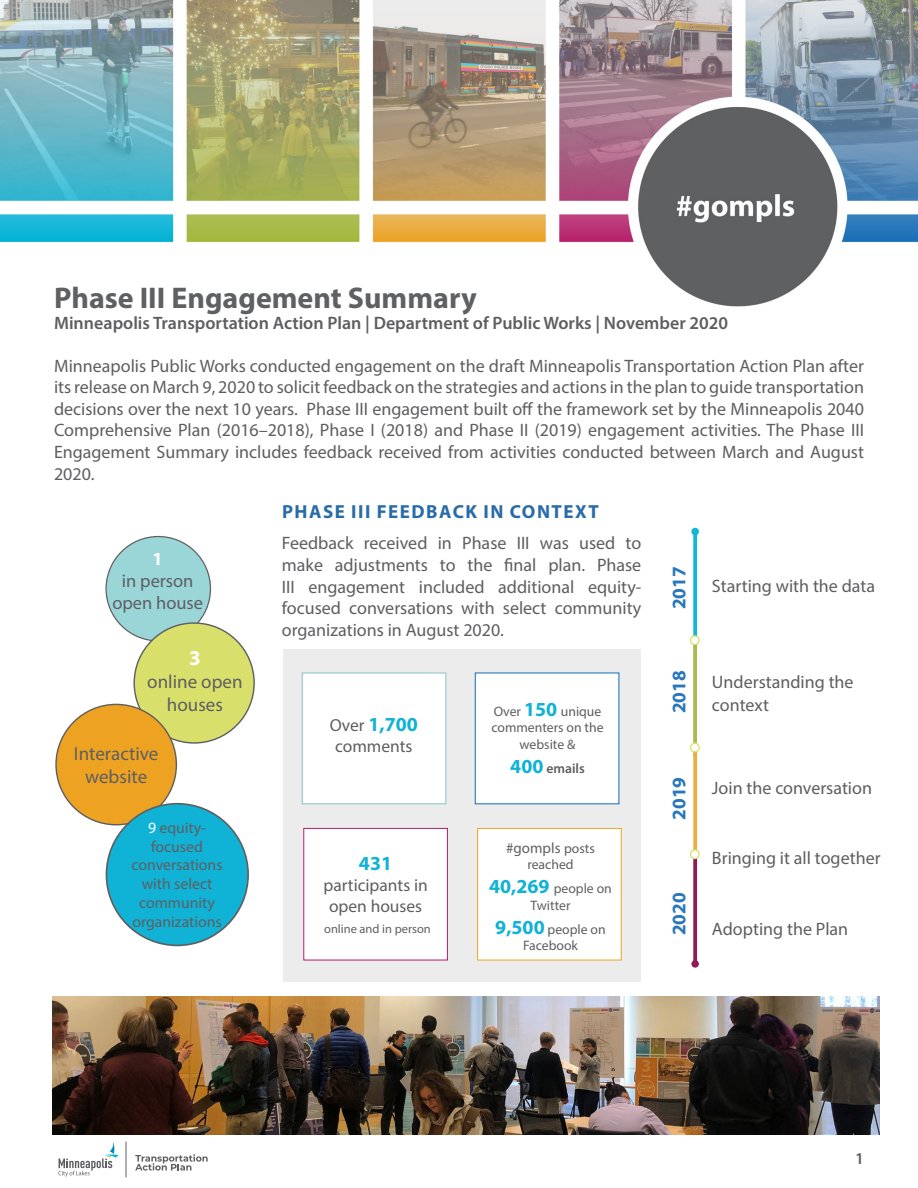
<style>
.page{position:relative;width:918px;height:1188px;background:#fff}
.page>*{position:absolute;margin:0;border:0;box-sizing:border-box;transform-origin:0 0}
.t1{font:700 30px "Myriad Pro";color:#5f6062}
.t2{font:700 21px "Myriad Pro";color:#fff}
.t3{font:700 19.95px "Myriad Pro";color:#10b2d6}
.t4{font:700 19.35px "Myriad Pro";color:#2877ba}
.t5{font:19.05px/22.8px "Myriad Pro";color:#5e5e61;text-align:center}
.t6{font:700 18.9px "Myriad Pro";letter-spacing:.08em;color:#296ba8}
.t7{font:18.3px/22px "Myriad Pro";color:#5e5e61;text-align:center}
.t8{font:700 18.3px "Myriad Pro";color:#fff}
.t9{font:18px/21.6px "Myriad Pro";color:#5e5e61;text-align:justify}
.t10{font:600 18px "Myriad Pro";color:#5e5e61}
.t11{font:17.4px/21.3px "Myriad Pro";color:#5e5e61;text-align:center}
.t12{font:600 16.5px "Myriad Pro";color:#5e5e61}
.t13{font:15.75px/18.9px "Myriad Pro";color:#5f5f62;text-align:center}
.t14{font:15px "Myriad Pro";color:#5f6062}
.t15{font:13.65px/16.5px "Myriad Pro";color:#5e5e61;text-align:center}
.t16{font:13.65px/24px "Myriad Pro";color:#5f6062;text-align:center}
.t17{font:600 13.65px "Myriad Pro";color:#5e5e61}
.t18{font:12.45px "Myriad Pro";color:#5f6062}
.s1{color:#fff}
.s2{font-weight:400;font-size:17.4px;color:#5e5e61}
.s3{font-weight:700;font-size:19.95px;color:#10b2d6}
.s4{font-size:13.65px;color:#5e5e61}
.s5{color:#5e5e61}
.s6{color:#5f6062}
</style>
<div class="page">
<img style="left:52px;top:996px;width:827px;height:138px">
<svg style="left:58px;top:1142px;width:61px;height:35px"></svg>
<hr style="left:126px;top:1142px;width:1px;height:35px;background:#5e5e61">
<svg style="left:135px;top:1154px;width:73px;height:17px"></svg>
<img style="left:0;top:0;width:918px;height:307px">
<div style="left:106px;top:537px;width:104px;height:104px;background:#9ad5d7;border-radius:50%"></div>
<div style="left:134px;top:623px;width:120px;height:120px;background:#d8e06b;border-radius:50%"></div>
<div style="left:56px;top:704px;width:120px;height:121px;background:#eda321;border-radius:50%"></div>
<svg style="left:693px;top:645px;width:4px;height:97px"></svg>
<svg style="left:693px;top:859px;width:4px;height:101px"></svg>
<div style="left:691px;top:960px;width:8px;height:8px;background:#8f1c57;border-radius:50%"></div>
<svg style="left:693px;top:742px;width:4px;height:107px"></svg>
<svg style="left:693px;top:535px;width:4px;height:100px"></svg>
<div style="left:691px;top:528px;width:8px;height:7px;background:#13b6d7;border-radius:50%"></div>
<div style="left:690px;top:849px;width:10px;height:10px;border:1px solid #d8e06b;border-radius:50%"></div>
<div style="left:690px;top:743px;width:9px;height:9px;background:#fff;border-radius:50%"></div>
<div style="left:690px;top:743px;width:10px;height:9px;border:1px solid #d8e06b;border-radius:50%"></div>
<div style="left:690px;top:635px;width:10px;height:10px;border:1px solid #d8e06b;border-radius:50%"></div>
<div style="left:106px;top:804px;width:142px;height:141px;background:#10b2d6;border-radius:50%"></div>
<div style="left:284px;top:650px;width:357px;height:332px;background:#ececec"></div>
<div style="left:302px;top:673px;width:144px;height:131px;background:#fff;border:1px solid #86c3c6"></div>
<div style="left:475px;top:673px;width:144px;height:131px;background:#fff"></div>
<div style="left:303px;top:828px;width:145px;height:132px;background:#fff;border:1px solid #b61d6d"></div>
<div style="left:477px;top:828px;width:145px;height:132px;background:#fff;border:1px solid #eea522"></div>
<h1 class="t1" style="left:54px;top:278px;width:424px">Phase III Engagement Summary</h1>
<p class="t10" style="left:54px;top:312px;width:676px">Minneapolis Transportation Action Plan | Department of Public Works | November 2020</p>
<p class="t9" style="left:54px;top:355px;width:812px">Minneapolis Public Works conducted engagement on the draft Minneapolis Transportation Action Plan after its release on March 9, 2020 to solicit feedback on the strategies and actions in the plan to guide transportation decisions over the next 10 years. Phase III engagement built off the framework set by the Minneapolis 2040<br>Comprehensive Plan (2016–2018), Phase I (2018) and Phase II (2019) engagement activities. The Phase III Engagement Summary includes feedback received from activities conducted between March and August 2020.</p>
<p class="t8" style="left:153px;top:547px;width:12px">1</p>
<p class="t7" style="left:112px;top:569px;width:92px">in person open house</p>
<p class="t2" style="left:189px;top:644px;width:13px">3</p>
<p class="t5" style="left:147px;top:670px;width:97px">online open houses</p>
<p class="t5" style="left:74px;top:742px;width:86px">Interactive website</p>
<p class="t13" style="left:132px;top:818px;width:92px"><span class="s1">9</span> equity&shy;focused conversations with select community organizations</p>
<p class="t6" style="left:282px;top:499px;width:318px">PHASE III FEEDBACK IN CONTEXT</p>
<p class="t9" style="left:282px;top:532px;width:361px">Feedback received in Phase III was used to make adjustments to the final plan. Phase III engagement included additional equity&shy;focused conversations with select community organizations in August 2020.</p>
<p class="t3" style="left:330px;top:712px;width:90px"><span class="s2">Over</span> 1,700</p>
<p class="t11" style="left:335px;top:736px;width:79px">comments</p>
<p class="t3" style="left:359px;top:850px;width:35px">431</p>
<p class="t11" style="left:323px;top:874px;width:106px">participants in open houses</p>
<p class="t18" style="left:324px;top:921px;width:108px">online and in person</p>
<p class="t15" style="left:491px;top:703px;width:114px">Over <span class="s3">150</span> unique commenters on the website &amp;</p>
<p class="t17" style="left:510px;top:759px;width:76px"><span class="s3">400</span> emails</p>
<p class="t14" style="left:506px;top:839px;width:90px">#gompls <span class="s4">posts</span></p>
<p class="t16" style="left:489px;top:853px;width:124px"><span class="s5">reached<br></span><span class="s3">40,269</span> people on</p>
<p class="t15" style="left:495px;top:893px;width:112px;line-height:24px"><span class="s6">Twitter<br></span><span class="s3">9,500</span> people on</p>
<p class="t15" style="left:523px;top:937px;width:56px">Facebook</p>
<p class="t4" style="left:666px;top:609px;width:44px;rotate:-90deg">2017</p>
<p class="t4" style="left:666px;top:713px;width:44px;rotate:-90deg">2018</p>
<p class="t4" style="left:666px;top:820px;width:44px;rotate:-90deg">2019</p>
<p class="t4" style="left:666px;top:935px;width:44px;rotate:-90deg">2020</p>
<p class="t9" style="left:712px;top:575px;width:165px">Starting with the data</p>
<p class="t9" style="left:712px;top:670px;width:143px;line-height:23px">Understanding the context</p>
<p class="t9" style="left:712px;top:777px;width:162px">Join the conversation</p>
<p class="t9" style="left:712px;top:847px;width:170px">Bringing it all together</p>
<p class="t9" style="left:712px;top:918px;width:138px">Adopting the Plan</p>
<p class="t12" style="left:855px;top:1148px;width:10px">1</p>
</div>
